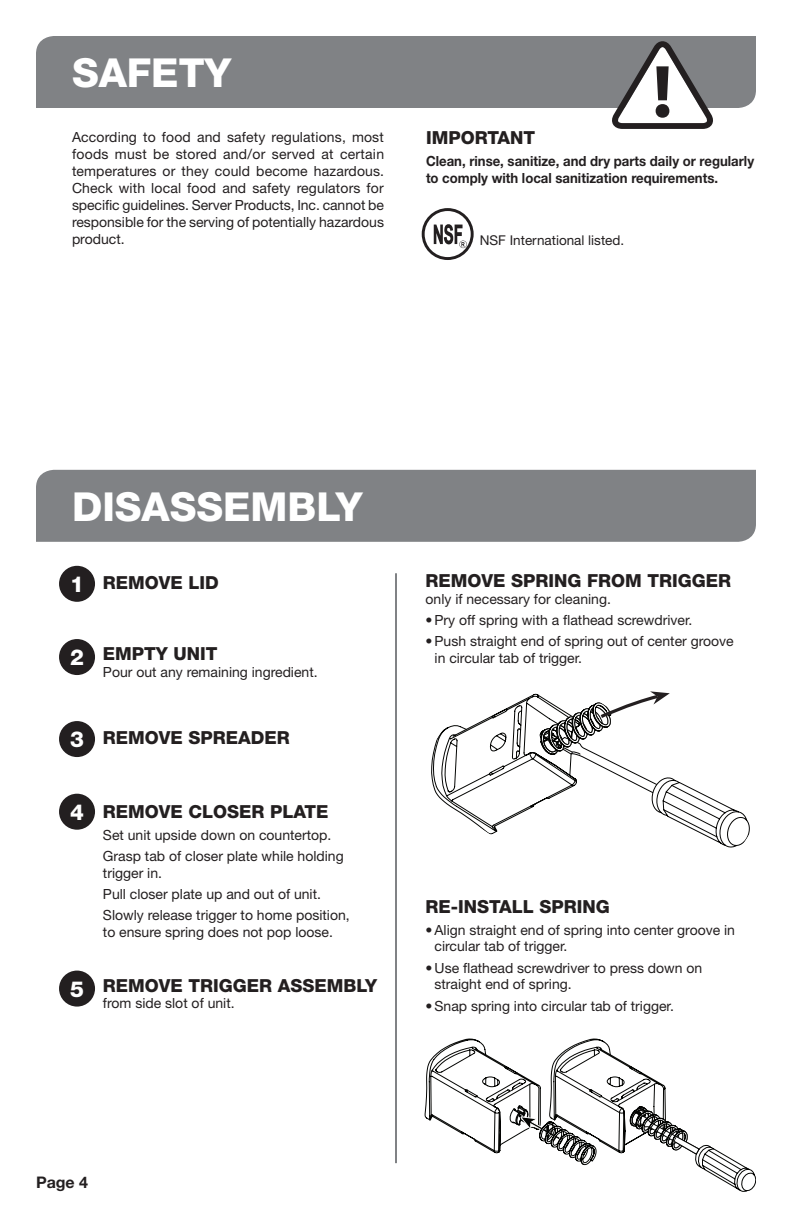
<style>
.page{position:relative;width:792px;height:1224px;background:#fff}
.page>*{position:absolute;margin:0;border:0;box-sizing:border-box;transform-origin:0 0}
.Heading_Large{font:800 40px "Helvetica Neue";color:#fff}
.Numbers_for_Steps{font:800 22px "Helvetica Neue";color:#fff}
.Heading_Small{font:800 18px "Helvetica Neue";color:#231f20}
.Important{font:800 18px "Helvetica Neue";color:#231f20}
.t1{font:700 16px "Helvetica Neue";color:#231f20}
.Heading_Small-2{font:14px/16.8px "Helvetica Neue";color:#231f20}
.Body_Paragraph{font:14px/17px "Helvetica Neue";color:#231f20;text-align:justify}
.Important_Paragraph{font:700 14px/17px "Helvetica Neue";color:#231f20;scale:.94 1}
.Body_Paragraph-2{font:13.6px "Helvetica Neue";color:#231f20}
</style>
<div class="page">
<div style="left:36px;top:36px;width:720px;height:72px;background:#808285"></div>
<svg style="left:611px;top:41px;width:103px;height:88px"></svg>
<svg style="left:422px;top:208px;width:52px;height:52px"></svg>
<div style="left:36px;top:470px;width:720px;height:72px;background:#808285"></div>
<div style="left:59px;top:639px;width:36px;height:36px;background:#231f20;border-radius:50%"></div>
<div style="left:59px;top:566px;width:36px;height:36px;background:#231f20;border-radius:50%"></div>
<div style="left:59px;top:721px;width:36px;height:36px;background:#231f20;border-radius:50%"></div>
<div style="left:59px;top:794px;width:36px;height:36px;background:#231f20;border-radius:50%"></div>
<div style="left:59px;top:971px;width:36px;height:36px;background:#231f20;border-radius:50%"></div>
<svg style="left:425px;top:1039px;width:331px;height:153px"></svg>
<hr style="left:395px;top:573px;width:2px;height:590px;background:#808285">
<svg style="left:431px;top:691px;width:319px;height:157px"></svg>
<p class="Heading_Large" style="left:72px;top:49px;width:161px">SAFETY</p>
<p class="Body_Paragraph" style="left:72px;top:128px;width:314px">According to food and safety regulations, most foods must be stored and/or served at certain temperatures or they could become hazardous.<br>Check with local food and safety regulators for specific guidelines. Server Products, Inc. cannot be responsible for the serving of potentially hazardous product.</p>
<p class="Important" style="left:426px;top:127px;width:111px">IMPORTANT</p>
<p class="Important_Paragraph" style="left:426px;top:152px;width:351px">Clean, rinse, sanitize, and dry parts daily or regularly to comply with local sanitization requirements.</p>
<p class="Body_Paragraph-2" style="left:480px;top:232px;width:146px">NSF International listed.</p>
<p class="Heading_Large" style="left:72px;top:483px;width:292px">DISASSEMBLY</p>
<p class="Numbers_for_Steps" style="left:70px;top:571px;width:15px">1</p>
<p class="Heading_Small" style="left:103px;top:572px;width:117px">REMOVE LID</p>
<p class="Heading_Small" style="left:426px;top:570px;width:307px">REMOVE SPRING FROM TRIGGER</p>
<p class="Heading_Small-2" style="left:426px;top:590px;width:187px">only if necessary for cleaning.</p>
<p class="Heading_Small-2" style="left:426px;top:612px;width:268px">•Pry off spring with a flathead screwdriver.</p>
<p class="Heading_Small-2" style="left:435px;top:633px;width:301px;text-indent:-9px">•Push straight end of spring out of center groove in circular tab of trigger.</p>
<p class="Heading_Small" style="left:103px;top:643px;width:116px">EMPTY UNIT</p>
<p class="Heading_Small-2" style="left:103px;top:663px;width:216px">Pour out any remaining ingredient.</p>
<p class="Numbers_for_Steps" style="left:70px;top:645px;width:15px">2</p>
<p class="Numbers_for_Steps" style="left:70px;top:727px;width:15px">3</p>
<p class="Heading_Small" style="left:103px;top:727px;width:188px">REMOVE SPREADER</p>
<p class="Numbers_for_Steps" style="left:70px;top:799px;width:15px">4</p>
<p class="Numbers_for_Steps" style="left:70px;top:976px;width:15px">5</p>
<p class="Heading_Small" style="left:103px;top:801px;width:227px">REMOVE CLOSER PLATE</p>
<p class="Heading_Small-2" style="left:103px;top:826px;width:230px">Set unit upside down on countertop.</p>
<p class="Heading_Small-2" style="left:103px;top:847px;width:242px">Grasp tab of closer plate while holding trigger in.</p>
<p class="Heading_Small-2" style="left:103px;top:886px;width:220px">Pull closer plate up and out of unit.</p>
<p class="Heading_Small-2" style="left:103px;top:907px;width:248px">Slowly release trigger to home position, to ensure spring does not pop loose.</p>
<p class="Heading_Small" style="left:103px;top:975px;width:276px">REMOVE TRIGGER ASSEMBLY</p>
<p class="Heading_Small-2" style="left:103px;top:995px;width:133px">from side slot of unit.</p>
<p class="Important" style="left:426px;top:896px;width:186px">RE-INSTALL SPRING</p>
<p class="Heading_Small-2" style="left:435px;top:921px;width:302px;text-indent:-9px">•Align straight end of spring into center groove in circular tab of trigger.</p>
<p class="Heading_Small-2" style="left:435px;top:959px;width:269px;text-indent:-9px">•Use flathead screwdriver to press down on straight end of spring.</p>
<p class="Heading_Small-2" style="left:426px;top:997px;width:250px">•Snap spring into circular tab of trigger.</p>
<p class="t1" style="left:36px;top:1172px;width:54px">Page 4</p>
</div>
